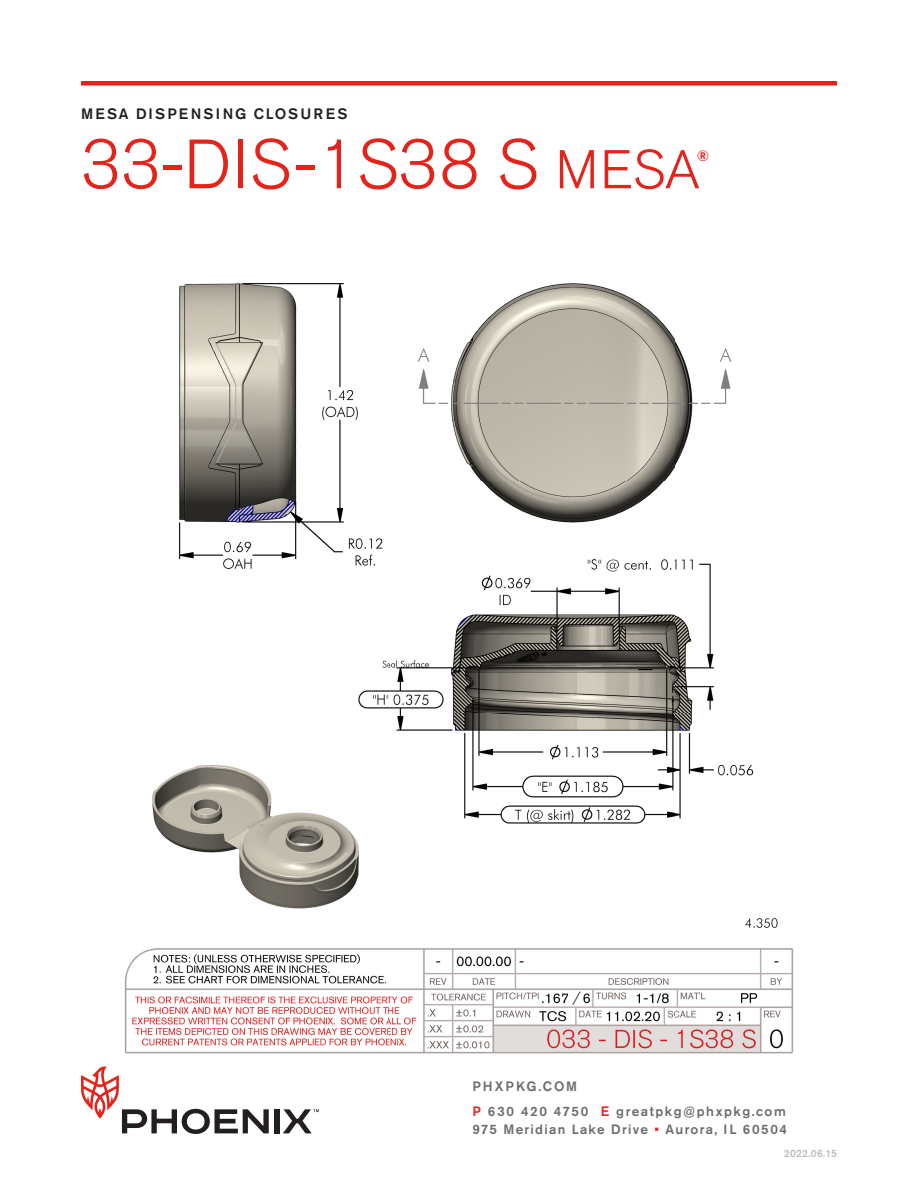
<style>
.page{position:relative;width:918px;height:1188px;background:#fff}
.page>*{position:absolute;margin:0;border:0;box-sizing:border-box;transform-origin:0 0}
.t1{font:300 69px "Akzidenz Grotesk Std";letter-spacing:.005em;color:#e5231b}
.t2{font:500 15px "Akzidenz Grotesk Std";letter-spacing:.155em;color:#231f20}
.t3{font:500 15px "Akzidenz Grotesk Std";color:#e5231b}
.t4{font:500 13.5px/24.8px "Akzidenz Grotesk Std";letter-spacing:.115em;color:#6c6d70}
.t5{font:500 13.5px "Akzidenz Grotesk Std";letter-spacing:.095em;color:#6c6d70}
.t6{font:500 10.5px "Akzidenz Grotesk Std";letter-spacing:.02em;color:#bcbdc0}
.s1{font-size:54px}
.s2{color:#e5231b}
</style>
<div class="page">
<div style="left:81px;top:81px;width:756px;height:5px;background:#e5231b"></div>
<div style="left:274px;top:1109px;width:5px;height:24px;background:#231f20"></div>
<svg style="left:81px;top:1066px;width:188px;height:68px"></svg>
<svg style="left:283px;top:1109px;width:36px;height:24px"></svg>
<img style="left:124px;top:283px;width:670px;height:771px">
<p class="t2" style="left:81px;top:105px;width:268px">MESA DISPENSING CLOSURES</p>
<h1 class="t1" style="left:81px;top:126px;width:620px">33-DIS-1S38 S <span class="s1">MESA</span></h1>
<p class="t3" style="left:697px;top:146px;width:14px">®</p>
<p class="t4" style="left:472px;top:1074px;width:315px">PHXPKG.COM<br><span class="s2">P</span> 630 420 4750 <span class="s2">E</span> greatpkg@phxpkg.com</p>
<p class="t5" style="left:472px;top:1121px;width:316px">975 Meridian Lake Drive <span class="s2">•</span> Aurora, IL 60504</p>
<p class="t6" style="left:784px;top:1147px;width:55px">2022.06.15</p>
</div>
